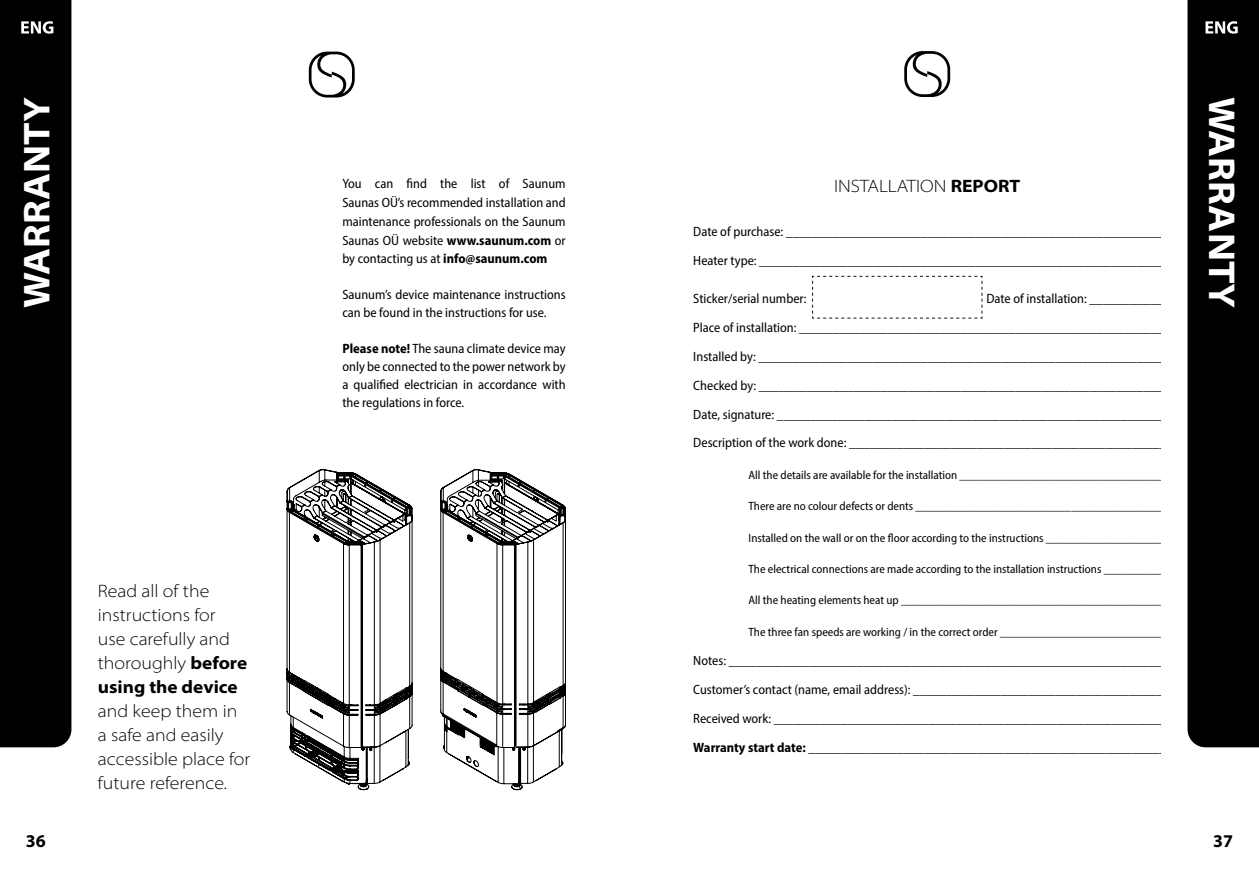
<style>
.page{position:relative;width:1259px;height:893px;background:#fff}
.page>*{position:absolute;margin:0;border:0;box-sizing:border-box;transform-origin:0 0}
.t1{font:700 semi-expanded 37.5px "Myriad Pro";color:#fff}
.t2{font:300 semi-expanded 18px/24px "Myriad Pro";color:#000}
.t3{font:700 18px "Myriad Pro";color:#000}
.t4{font:semi-condensed 13.5px/29px "Myriad Pro";color:#000}
.t5{font:semi-condensed 12px "Myriad Pro";color:#000}
.s1{font-weight:700}
</style>
<div class="page">
<div style="left:1187px;top:0;width:72px;height:747px;background:#000"></div>
<div style="left:0;top:0;width:71px;height:747px;background:#000"></div>
<svg style="left:21px;top:21px;width:32px;height:13px"></svg>
<svg style="left:1205px;top:21px;width:32px;height:13px"></svg>
<svg style="left:309px;top:52px;width:46px;height:46px"></svg>
<svg style="left:904px;top:51px;width:46px;height:46px"></svg>
<svg style="left:812px;top:276px;width:170px;height:43px"></svg>
<svg style="left:286px;top:469px;width:126px;height:321px"></svg>
<svg style="left:440px;top:469px;width:126px;height:321px"></svg>
<h1 class="t1" style="left:12px;top:308px;width:213px;rotate:-90deg">WARRANTY</h1>
<h2 class="t2" style="left:98px;top:579px;width:151px">Read all of the instructions for use carefully and thoroughly <span class="s1">before using the device</span></h2>
<h2 class="t2" style="left:98px;top:699px;width:154px">and keep them in a safe and easily accessible place for future reference.</h2>
<p class="t4" style="left:342px;top:174px;width:225px;line-height:18.8px;text-align:justify">You can find the list of Saunum Saunas OÜ’s recommended installation and maintenance professionals on the Saunum Saunas OÜ website <span class="s1">www.saunum.com</span> or by contacting us at <span class="s1">info@saunum.com</span></p>
<p class="t4" style="left:342px;top:286px;width:225px;line-height:18px">Saunum’s device maintenance instructions can be found in the instructions for use.</p>
<p class="t4" style="left:342px;top:340px;width:225px;line-height:18px;text-align:justify"><span class="s1">Please note!</span> The sauna climate device may only be connected to the power network by a qualified electrician in accordance with the regulations in force.</p>
<h2 class="t2" style="left:834px;top:173px;width:188px">INSTALLATION <span class="s1">REPORT</span></h2>
<p class="t4" style="left:693px;top:217px;width:479px">Date of purchase: _________________________________________________________<br>Heater type: ____________________________________________________________</p>
<p class="t4" style="left:693px;top:283px;width:115px">Sticker/serial number:</p>
<p class="t4" style="left:693px;top:283px;width:481px;text-indent:293px">Date of installation: ___________ Place of installation: _______________________________________________________ Installed by: ____________________________________________________________ Checked by: _____________________________________________________________ Date, signature: __________________________________________________________ Description of the work done: ________________________________________________</p>
<p class="t5" style="left:748px;top:467px;width:428px">All the details are available for the installation ____________________________________</p>
<p class="t5" style="left:748px;top:499px;width:420px">There are no colour defects or dents __________________________________________</p>
<p class="t5" style="left:748px;top:530px;width:425px">Installed on the wall or on the floor according to the instructions _____________________</p>
<p class="t5" style="left:748px;top:562px;width:423px">The electrical connections are made according to the installation instructions ___________</p>
<p class="t5" style="left:748px;top:593px;width:418px">All the heating elements heat up ____________________________________________</p>
<p class="t5" style="left:748px;top:624px;width:421px">The three fan speeds are working / in the correct order ____________________________</p>
<p class="t4" style="left:693px;top:646px;width:478px">Notes: _________________________________________________________________ Customer’s contact (name, email address): ______________________________________ Received work: __________________________________________________________ <span class="s1">Warranty start date:</span> _____________________________________________________</p>
<h1 class="t1" style="left:1246px;top:97px;width:213px;rotate:90deg">WARRANTY</h1>
<h2 class="t3" style="left:26px;top:829px;width:21px">36</h2>
<h2 class="t3" style="left:1213px;top:829px;width:21px">37</h2>
</div>
